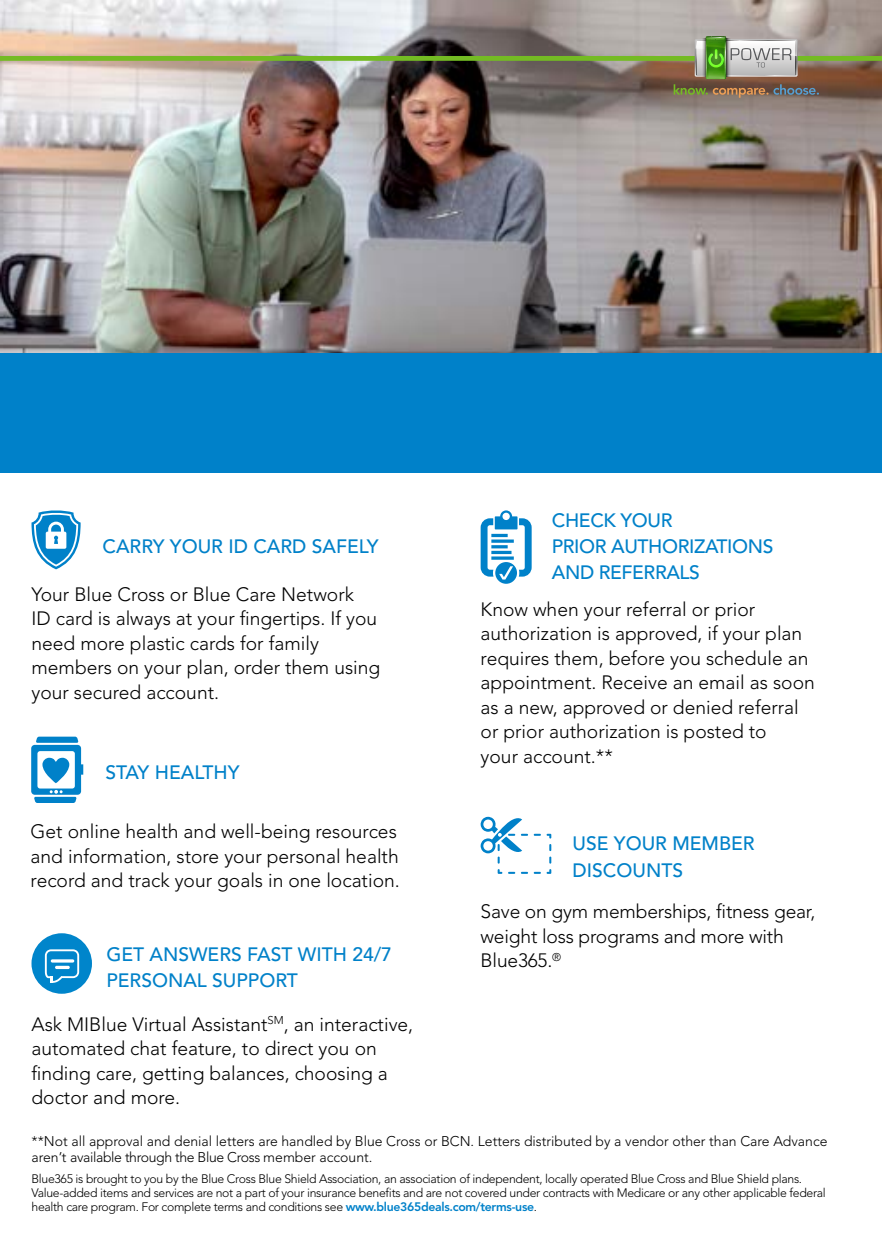
<style>
.page{position:relative;width:882px;height:1260px;background:#fff}
.page>*{position:absolute;margin:0;border:0;box-sizing:border-box;transform-origin:0 0}
.t1{font:300 19.25px/24.5px "Avenir LT Std";color:#000}
.t2{font:500 19.25px/26.2px "Avenir LT Std";color:#0081c9}
.t3{font:500 19.25px/26.2px "Avenir LT Std";letter-spacing:-.02em;color:#0081c9}
.t4{font:300 14px/16.8px "Avenir LT Std";color:#000}
.t5{font:300 12.25px/14px "Avenir LT Std";letter-spacing:-.025em;color:#000}
.s1{font-weight:800;color:#0081c9}
</style>
<div class="page">
<img style="left:0;top:0;width:882px;height:353px">
<div style="left:0;top:56px;width:882px;height:5px;background:#74bb23"></div>
<svg style="left:674px;top:36px;width:145px;height:62px"></svg>
<div style="left:0;top:353px;width:882px;height:119px;background:#0081c9"></div>
<svg style="left:32px;top:510px;width:49px;height:59px"></svg>
<svg style="left:31px;top:737px;width:52px;height:66px"></svg>
<div style="left:32px;top:933px;width:60px;height:61px;background:#0085cb;border-radius:50%"></div>
<svg style="left:45px;top:949px;width:34px;height:34px"></svg>
<svg style="left:481px;top:510px;width:51px;height:74px"></svg>
<svg style="left:534px;top:872px;width:7px;height:2px"></svg>
<svg style="left:534px;top:834px;width:7px;height:2px"></svg>
<svg style="left:547px;top:834px;width:4px;height:17px"></svg>
<svg style="left:547px;top:857px;width:4px;height:17px"></svg>
<svg style="left:481px;top:816px;width:47px;height:58px"></svg>
<p class="t2" style="left:102px;top:534px;width:278px">CARRY YOUR ID CARD SAFELY</p>
<p class="t1" style="left:32px;top:582px;width:350px">Your Blue Cross or Blue Care Network<br>ID card is always at your fngertips. If you need more plastic cards for family members on your plan, order them using your secured account.</p>
<p class="t2" style="left:106px;top:759px;width:136px">STAY HEALTHY</p>
<p class="t1" style="left:31px;top:819px;width:371px">Get online health and well-being resources and information, store your personal health record and track your goals in one location.</p>
<p class="t2" style="left:106px;top:942px;width:287px">GET ANSWERS FAST WITH 24/7<br>PERSONAL SUPPORT</p>
<p class="t1" style="left:31px;top:1012px;width:383px">Ask MIBlue Virtual Assistant<sup>SM</sup>, an interactive, automated chat feature, to direct you on fnding care, getting balances, choosing a doctor and more.</p>
<p class="t3" style="left:552px;top:508px;width:223px">CHECK YOUR<br>PRIOR AUTHORIZATIONS<br>AND REFERRALS</p>
<p class="t1" style="left:481px;top:597px;width:336px">Know when your referral or prior authorization is approved, if your plan requires them, before you schedule an appointment. Receive an email as soon as a new, approved or denied referral or prior authorization is posted to<br>your account.**</p>
<p class="t2" style="left:573px;top:831px;width:184px">USE YOUR MEMBER</p>
<p class="t2" style="left:573px;top:857px;width:112px">DISCOUNTS</p>
<p class="t1" style="left:481px;top:900px;width:336px">Save on gym memberships, ftness gear, weight loss programs and more with<br>Blue365.<sup>®</sup></p>
<p class="t4" style="left:32px;top:1133px;width:798px">**Not all approval and denial letters are handled by Blue Cross or BCN. Letters distributed by a vendor other than Care Advance aren’t available through the Blue Cross member account.</p>
<p class="t5" style="left:32px;top:1172px;width:796px">Blue365 is brought to you by the Blue Cross Blue Shield Association, an association of independent, locally operated Blue Cross and Blue Shield plans.<br>Value-added items and services are not a part of your insurance benefts and are not covered under contracts with Medicare or any other applicable federal health care program. For complete terms and conditions see <span class="s1">www.blue365deals.com/terms-use</span>.</p>
</div>
